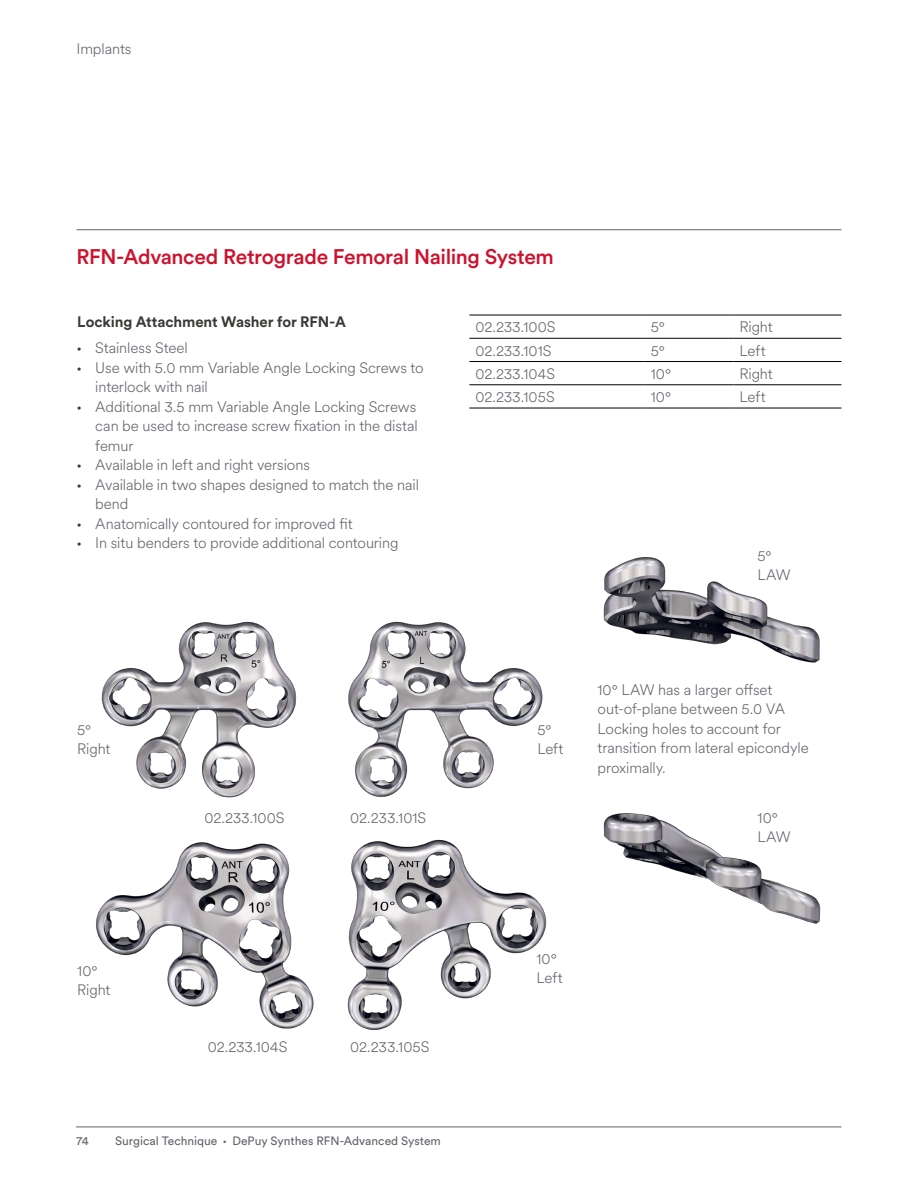
<style>
.page{position:relative;width:918px;height:1188px;background:#fff}
.page>*{position:absolute;margin:0;border:0;box-sizing:border-box;transform-origin:0 0}
.t1{font:500 21px "J&J Circular";letter-spacing:-.02em;color:#cd122d}
.t2{font:300 15px/19.5px "J&J Circular";letter-spacing:-.005em;color:#61646a}
.t3{font:700 15px "J&J Circular";letter-spacing:-.005em;color:#3b3936}
.t4{font:12px "J&J Circular";color:#61646a}
.s1{font-family:"Myriad Pro";font-weight:400;color:#3b3936}
.s2{font-family:"Myriad Pro"}
</style>
<div class="page">
<hr style="left:77px;top:229px;width:764px;height:1px;background:#61646a">
<hr style="left:76px;top:1127px;width:765px;height:1px;background:#61646a">
<img style="left:101px;top:621px;width:196px;height:177px">
<img style="left:347px;top:843px;width:200px;height:187px">
<img style="left:348px;top:621px;width:195px;height:222px">
<img style="left:96px;top:842px;width:218px;height:187px">
<hr style="left:469px;top:315px;width:176px;height:1px;background:#000">
<hr style="left:645px;top:315px;width:89px;height:1px;background:#000">
<hr style="left:734px;top:315px;width:107px;height:1px;background:#000">
<hr style="left:469px;top:338px;width:176px;height:1px;background:#000">
<hr style="left:645px;top:338px;width:89px;height:1px;background:#000">
<hr style="left:734px;top:338px;width:107px;height:1px;background:#000">
<hr style="left:469px;top:361px;width:176px;height:1px;background:#000">
<hr style="left:645px;top:361px;width:89px;height:1px;background:#000">
<hr style="left:734px;top:361px;width:107px;height:1px;background:#000">
<hr style="left:469px;top:384px;width:176px;height:1px;background:#000">
<hr style="left:645px;top:384px;width:89px;height:1px;background:#000">
<hr style="left:734px;top:384px;width:107px;height:1px;background:#000">
<hr style="left:469px;top:408px;width:176px;height:1px;background:#000">
<hr style="left:645px;top:408px;width:89px;height:1px;background:#000">
<hr style="left:734px;top:408px;width:107px;height:1px;background:#000">
<img style="left:603px;top:557px;width:217px;height:106px">
<img style="left:603px;top:813px;width:218px;height:111px">
<p class="t2" style="left:77px;top:38px;width:57px">Implants</p>
<h1 class="t1" style="left:76px;top:243px;width:479px">RFN-Advanced Retrograde Femoral Nailing System</h1>
<p class="t3" style="left:77px;top:311px;width:270px">Locking Attachment Washer for RFN-A</p>
<p class="t2" style="left:77px;top:337px;width:112px"><span class="s1">•</span> Stainless Steel</p>
<p class="t2" style="left:95px;top:357px;width:330px;text-indent:-18px"><span class="s1">•</span> Use with 5.0 mm Variable Angle Locking Screws to interlock with nail</p>
<p class="t2" style="left:95px;top:396px;width:324px;text-align:justify;text-indent:-18px"><span class="s1">•</span> Additional 3.5 mm Variable Angle Locking Screws can be used to increase screw fixation in the distal femur</p>
<p class="t2" style="left:77px;top:454px;width:234px"><span class="s1">•</span> Available in left and right versions</p>
<p class="t2" style="left:95px;top:474px;width:325px;text-indent:-18px"><span class="s1">•</span> Available in two shapes designed to match the nail bend</p>
<p class="t2" style="left:77px;top:513px;width:277px"><span class="s1">•</span> Anatomically contoured for improved fit</p>
<p class="t2" style="left:77px;top:532px;width:323px"><span class="s1">•</span> In situ benders to provide additional contouring</p>
<p class="t2" style="left:475px;top:317px;width:82px">02.233.100S</p>
<p class="t2" style="left:651px;top:317px;width:16px">5°</p>
<p class="t2" style="left:740px;top:317px;width:35px">Right</p>
<p class="t2" style="left:475px;top:340px;width:78px">02.233.101S</p>
<p class="t2" style="left:651px;top:340px;width:16px">5°</p>
<p class="t2" style="left:740px;top:340px;width:28px">Left</p>
<p class="t2" style="left:475px;top:363px;width:81px">02.233.104S</p>
<p class="t2" style="left:651px;top:363px;width:22px">10°</p>
<p class="t2" style="left:740px;top:363px;width:35px">Right</p>
<p class="t2" style="left:475px;top:386px;width:81px">02.233.105S</p>
<p class="t2" style="left:651px;top:386px;width:22px">10°</p>
<p class="t2" style="left:740px;top:386px;width:28px">Left</p>
<p class="t2" style="left:758px;top:545px;width:35px">5°<br>LAW</p>
<p class="t2" style="left:77px;top:719px;width:35px">5°<br>Right</p>
<p class="t2" style="left:537px;top:719px;width:28px">5°<br>Left</p>
<p class="t2" style="left:598px;top:679px;width:213px">10° LAW has a larger offset out-of-plane between 5.0 VA<br>Locking holes to account for transition from lateral epicondyle proximally.</p>
<p class="t2" style="left:204px;top:807px;width:82px">02.233.100S</p>
<p class="t2" style="left:350px;top:807px;width:78px">02.233.101S</p>
<p class="t2" style="left:758px;top:807px;width:35px">10°<br>LAW</p>
<p class="t2" style="left:77px;top:960px;width:35px">10°<br>Right</p>
<p class="t2" style="left:208px;top:1037px;width:81px">02.233.104S</p>
<p class="t2" style="left:350px;top:1037px;width:81px">02.233.105S</p>
<p class="t4" style="left:77px;top:1133px;width:14px">74</p>
<p class="t4" style="left:115px;top:1133px;width:327px">Surgical Technique <span class="s2">•</span> DePuy Synthes RFN-Advanced System</p>
<p class="t2" style="left:537px;top:948px;width:28px">10°<br>Left</p>
</div>
